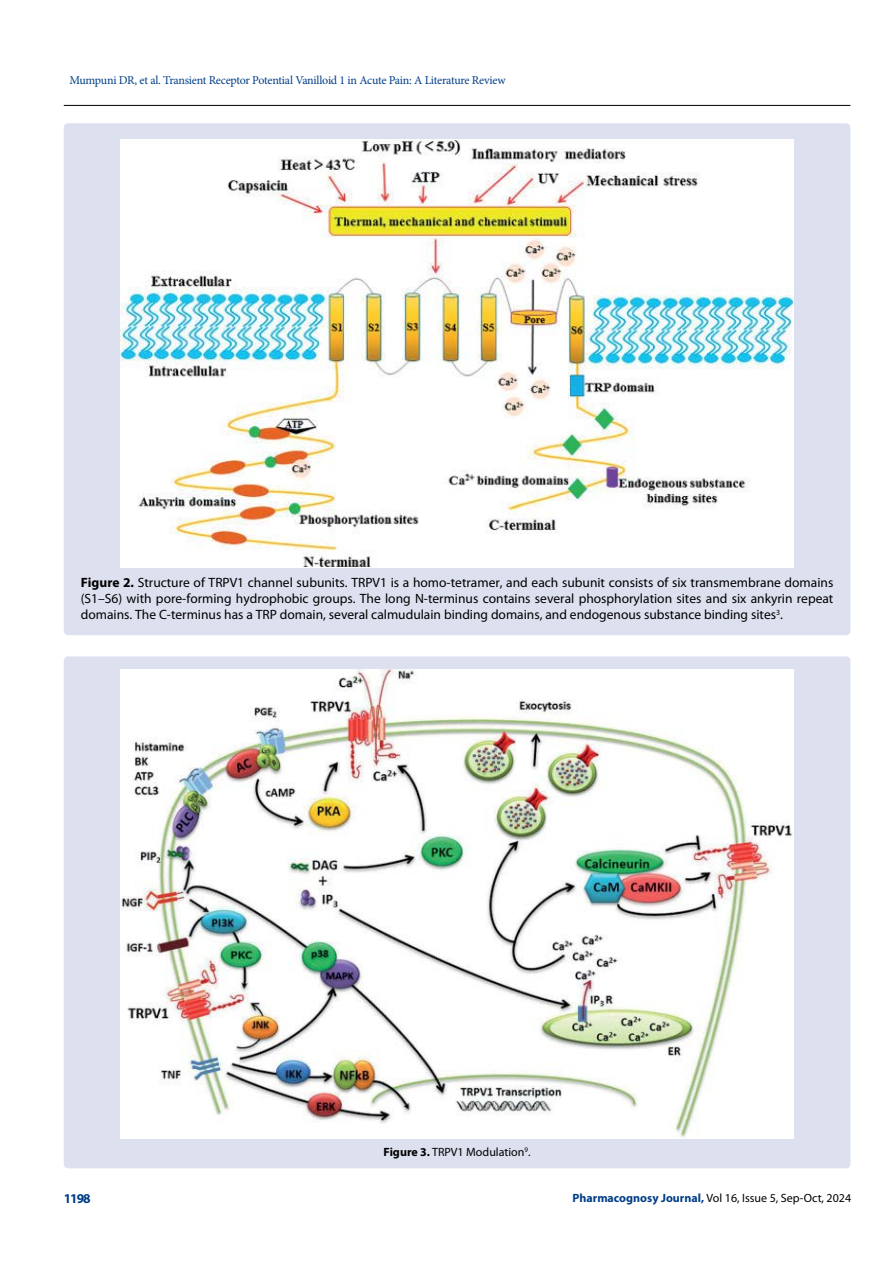
<style>
.page{position:relative;width:893px;height:1263px;background:#fff}
.page>*{position:absolute;margin:0;border:0;box-sizing:border-box;transform-origin:0 0}
.t1{font:13.5px/16.2px "Myriad Pro";color:#000;text-align:justify}
.t2{font:700 13.5px "Myriad Pro";color:#003e88}
.t3{font:12px "Minion Pro";letter-spacing:-.02em;color:#003e88}
.t4{font:12px "Myriad Pro";color:#000}
.s1{font-weight:700}
.s2{font-weight:700;color:#003e88}
</style>
<div class="page">
<hr style="left:64px;top:105px;width:786px;height:1px;background:#000">
<div style="left:64px;top:123px;width:786px;height:512px;background:#dde0ef;border-radius:4px"></div>
<img style="left:121px;top:139px;width:673px;height:429px">
<div style="left:64px;top:656px;width:786px;height:512px;background:#dde0ef;border-radius:4px"></div>
<img style="left:121px;top:669px;width:673px;height:469px">
<p class="t3" style="left:69px;top:72px;width:438px">Mumpuni DR, et al. Transient Receptor Potential Vanilloid 1 in Acute Pain: A Literature Review</p>
<p class="t1" style="left:81px;top:574px;width:754px"><span class="s1">Figure 2.</span> Structure of TRPV1 channel subunits. TRPV1 is a homo-tetramer, and each subunit consists of six transmembrane domains (S1–S6) with pore-forming hydrophobic groups. The long N-terminus contains several phosphorylation sites and six ankyrin repeat domains. The C-terminus has a TRP domain, several calmudulain binding domains, and endogenous substance binding sites<sup>3</sup>.</p>
<p class="t4" style="left:384px;top:1144px;width:148px"><span class="s1">Figure 3.</span> TRPV1 Modulation<sup>9</sup>.</p>
<p class="t2" style="left:64px;top:1189px;width:29px">1198</p>
<p class="t4" style="left:572px;top:1190px;width:280px"><span class="s2">Pharmacognosy Journal,</span> Vol 16, Issue 5, Sep-Oct, 2024</p>
</div>
